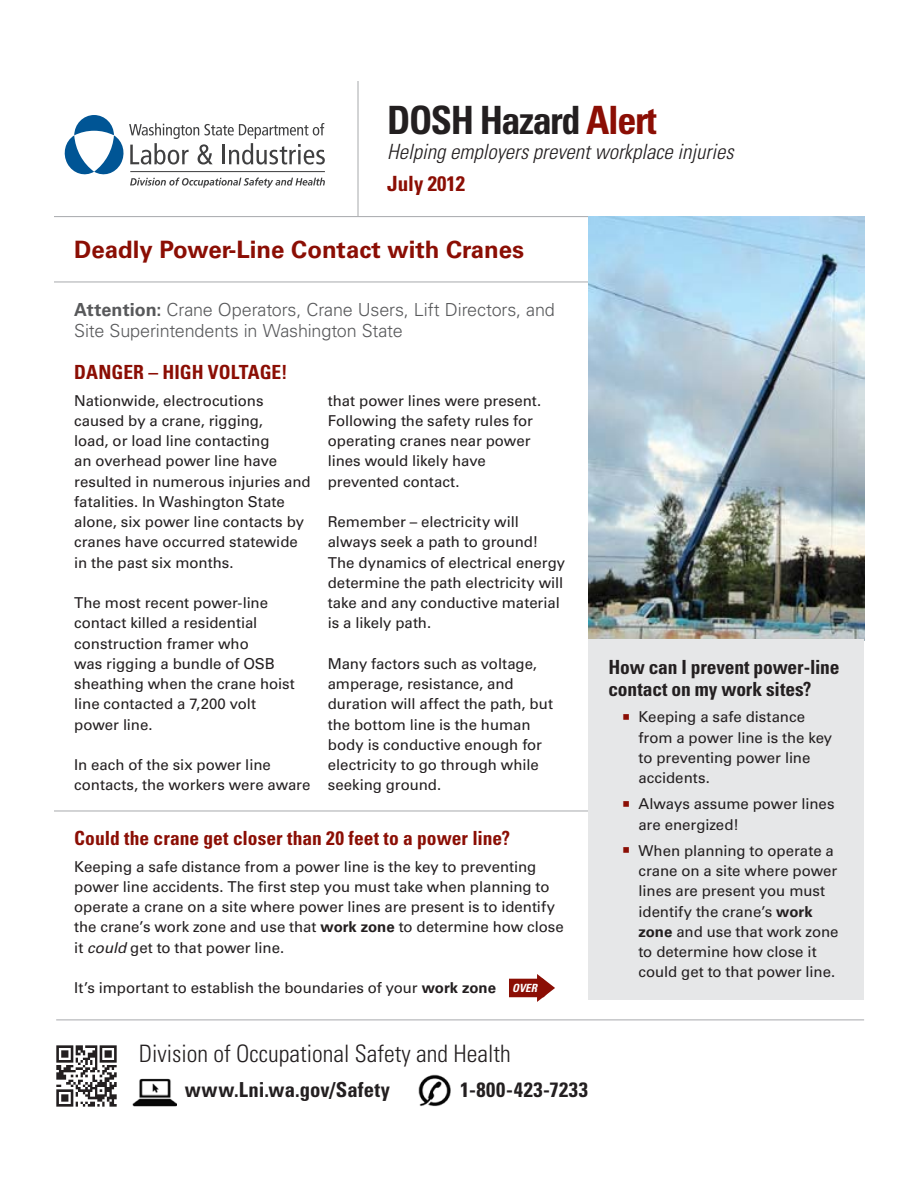
<style>
.page{position:relative;width:918px;height:1188px;background:#fff}
.page>*{position:absolute;margin:0;border:0;box-sizing:border-box;transform-origin:0 0}
.t1{font:700 condensed 39px "Univers LT Std";letter-spacing:-.04em;color:#231f20}
.t2{font:300 condensed 24px "Univers LT Std";color:#231f20}
.t3{font:700 24px "Univers LT Std";color:#8b0e04}
.t4{font:italic 300 condensed 21px "Univers LT Std";color:#231f20}
.t5{font:700 condensed 21px "Univers LT Std";color:#8b0e04}
.t6{font:700 condensed 20.7px "Univers LT Std";letter-spacing:.025em;color:#231f20}
.t7{font:700 condensed 19.5px "Univers LT Std";color:#8b0e04}
.t8{font:700 condensed 19.5px/22.5px "Univers LT Std";letter-spacing:-.01em;color:#231f20}
.t9{font:300 18px/21.8px "Univers LT Std";letter-spacing:-.01em;color:#58595b}
.t10{font:15px/20.2px "Univers LT Std";color:#231f20}
.t11{font:italic 700 condensed 11.25px "Univers LT Std";color:#fff}
.s1{color:#8b0e04}
.s2{font-weight:700}
.s3{font-style:italic}
</style>
<div class="page">
<hr style="left:54px;top:811px;width:536px;height:1px;background:#a7a9ac">
<hr style="left:358px;top:81px;width:1px;height:135px;background:#a7a9ac">
<svg style="left:64px;top:115px;width:261px;height:73px"></svg>
<hr style="left:54px;top:216px;width:563px;height:1px;background:#a7a9ac">
<hr style="left:54px;top:282px;width:563px;height:1px;background:#a7a9ac">
<hr style="left:56px;top:1020px;width:808px;height:1px;background:#a7a9ac">
<img style="left:56px;top:1045px;width:61px;height:62px">
<img style="left:419px;top:1075px;width:32px;height:32px">
<img style="left:132px;top:1078px;width:44px;height:29px">
<img style="left:588px;top:216px;width:276px;height:423px">
<div style="left:588px;top:639px;width:276px;height:361px;background:#e6e7e8"></div>
<svg style="left:509px;top:974px;width:46px;height:28px"></svg>
<h1 class="t1" style="left:387px;top:104px;width:271px">DOSH Hazard <span class="s1">Alert</span></h1>
<h3 class="t4" style="left:387px;top:140px;width:348px">Helping employers prevent workplace injuries</h3>
<h3 class="t5" style="left:387px;top:175px;width:80px">July 2012</h3>
<h2 class="t3" style="left:74px;top:239px;width:451px">Deadly Power-Line Contact with Cranes</h2>
<p class="t9" style="left:74px;top:299px;width:482px"><span class="s2">Attention:</span> Crane Operators, Crane Users, Lift Directors, and<br>Site Superintendents in Washington State</p>
<h3 class="t7" style="left:74px;top:364px;width:215px">DANGER – HIGH VOLTAGE!</h3>
<p class="t10" style="left:74px;top:391px;width:238px">Nationwide, electrocutions caused by a crane, rigging,<br>load, or load line contacting<br>an overhead power line have resulted in numerous injuries and fatalities. In Washington State alone, six power line contacts by cranes have occurred statewide in the past six months.</p>
<p class="t10" style="left:74px;top:593px;width:222px">The most recent power-line contact killed a residential construction framer who<br>was rigging a bundle of OSB sheathing when the crane hoist line contacted a 7,200 volt power line.</p>
<p class="t10" style="left:74px;top:755px;width:238px">In each of the six power line contacts, the workers were aware</p>
<p class="t10" style="left:328px;top:391px;width:215px">that power lines were present.<br>Following the safety rules for operating cranes near power lines would likely have prevented contact.</p>
<p class="t10" style="left:328px;top:512px;width:239px">Remember – electricity will always seek a path to ground!<br>The dynamics of electrical energy determine the path electricity will take and any conductive material is a likely path.</p>
<p class="t10" style="left:328px;top:654px;width:227px">Many factors such as voltage, amperage, resistance, and duration will affect the path, but the bottom line is the human body is conductive enough for electricity to go through while seeking ground.</p>
<h3 class="t7" style="left:74px;top:830px;width:437px">Could the crane get closer than 20 feet to a power line?</h3>
<p class="t10" style="left:74px;top:857px;width:491px">Keeping a safe distance from a power line is the key to preventing power line accidents. The first step you must take when planning to operate a crane on a site where power lines are present is to identify the crane’s work zone and use that <span class="s2">work zone</span> to determine how close it <span class="s3">could</span> get to that power line.</p>
<p class="t10" style="left:74px;top:978px;width:423px">It’s important to establish the boundaries of your <span class="s2">work zone</span></p>
<p class="t11" style="left:512px;top:982px;width:27px">OVER</p>
<h2 class="t2" style="left:139px;top:1040px;width:373px">Division of Occupational Safety and Health</h2>
<h3 class="t6" style="left:185px;top:1081px;width:207px">www.Lni.wa.gov/Safety</h3>
<h3 class="t6" style="left:460px;top:1081px;width:129px">1-800-423-7233</h3>
<h3 class="t8" style="left:608px;top:657px;width:233px">How can I prevent power-line contact on my work sites?</h3>
<p class="t10" style="left:638px;top:708px;width:195px">Keeping a safe distance from a power line is the key to preventing power line accidents.</p>
<p class="t10" style="left:638px;top:795px;width:198px">Always assume power lines are energized!</p>
<p class="t10" style="left:638px;top:841px;width:202px">When planning to operate a crane on a site where power lines are present you must identify the crane’s <span class="s2">work zone</span> and use that work zone to determine how close it could get to that power line.</p>
</div>
